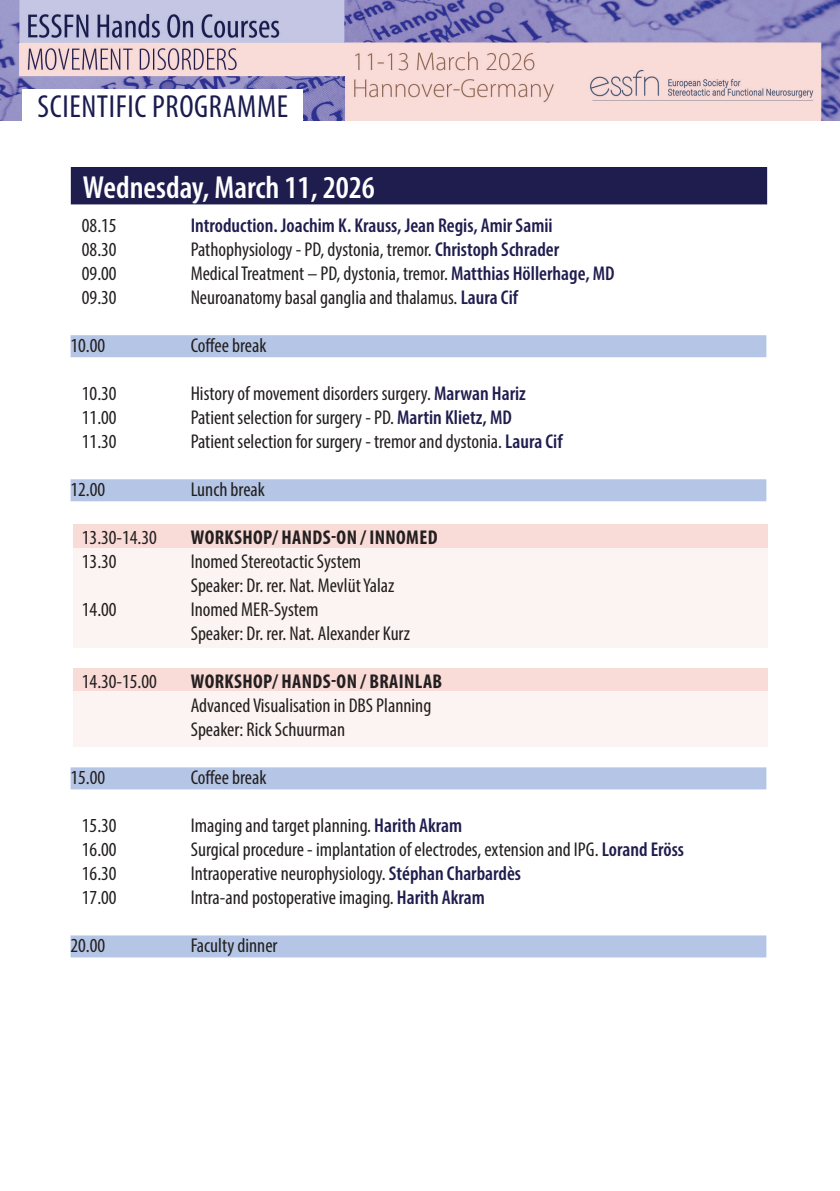
<style>
.page{position:relative;width:840px;height:1191px;background:#fff}
.page>*{position:absolute;margin:0;border:0;box-sizing:border-box;transform-origin:0 0}
.t1{font:600 condensed 32px "Myriad Pro";color:#fff}
.t2{font:condensed 32px "Myriad Pro";letter-spacing:.02em;color:#1a1c4e}
.t3{font:condensed 20px "Myriad Pro";color:#231f20}
.t4{font:700 condensed 20px "Myriad Pro";letter-spacing:.02em;color:#231f20}
.t5{font:600 condensed 20px "Myriad Pro";color:#1f1d4e}
.s1{font-weight:600;color:#1f1d4e}
</style>
<div class="page">
<div style="left:73px;top:524px;width:694px;height:24px;background:#f9dbd7"></div>
<div style="left:73px;top:668px;width:694px;height:23px;background:#f9dbd7"></div>
<div style="left:73px;top:548px;width:694px;height:99px;background:#fcf4f2"></div>
<div style="left:73px;top:691px;width:694px;height:56px;background:#fcf4f2"></div>
<img style="left:0;top:0;width:839px;height:121px">
<div style="left:71px;top:167px;width:695px;height:37px;background:#1f1d4e"></div>
<div style="left:70px;top:335px;width:696px;height:22px;background:#b4c5e5"></div>
<div style="left:70px;top:479px;width:696px;height:22px;background:#b4c5e5"></div>
<div style="left:70px;top:767px;width:696px;height:22px;background:#b4c5e5"></div>
<div style="left:70px;top:935px;width:696px;height:22px;background:#b4c5e5"></div>
<div style="left:23px;top:89px;width:280px;height:32px;background:#fff"></div>
<p class="t2" style="left:38px;top:87px;width:252px">SCIENTIFIC PROGRAMME</p>
<p class="t1" style="left:83px;top:167px;width:293px">Wednesday, March 11, 2026</p>
<p class="t3" style="left:82px;top:213px;width:36px">08.15</p>
<p class="t5" style="left:190px;top:213px;width:363px">Introduction. Joachim K. Krauss, Jean Regis, Amir Samii</p>
<p class="t3" style="left:82px;top:237px;width:36px">08.30</p>
<p class="t3" style="left:190px;top:237px;width:370px">Pathophysiology - PD, dystonia, tremor. <span class="s1">Christoph Schrader</span></p>
<p class="t3" style="left:82px;top:261px;width:36px">09.00</p>
<p class="t3" style="left:190px;top:261px;width:425px">Medical Treatment – PD, dystonia, tremor. <span class="s1">Matthias Höllerhage, MD</span></p>
<p class="t3" style="left:82px;top:285px;width:36px">09.30</p>
<p class="t3" style="left:190px;top:285px;width:328px">Neuroanatomy basal ganglia and thalamus. <span class="s1">Laura Cif</span></p>
<p class="t3" style="left:70px;top:333px;width:36px">10.00</p>
<p class="t3" style="left:190px;top:333px;width:77px">Coffee break</p>
<p class="t3" style="left:82px;top:381px;width:36px">10.30</p>
<p class="t3" style="left:190px;top:381px;width:336px">History of movement disorders surgery. <span class="s1">Marwan Hariz</span></p>
<p class="t3" style="left:82px;top:405px;width:36px">11.00</p>
<p class="t3" style="left:190px;top:405px;width:322px">Patient selection for surgery - PD. <span class="s1">Martin Klietz, MD</span></p>
<p class="t3" style="left:82px;top:429px;width:36px">11.30</p>
<p class="t3" style="left:190px;top:429px;width:373px">Patient selection for surgery - tremor and dystonia. <span class="s1">Laura Cif</span></p>
<p class="t3" style="left:70px;top:477px;width:36px">12.00</p>
<p class="t3" style="left:190px;top:477px;width:76px">Lunch break</p>
<p class="t3" style="left:82px;top:525px;width:76px">13.30-14.30</p>
<p class="t4" style="left:190px;top:525px;width:248px">WORKSHOP/ HANDS-ON / INNOMED</p>
<p class="t3" style="left:82px;top:549px;width:36px">13.30</p>
<p class="t3" style="left:190px;top:549px;width:172px">Inomed Stereotactic System</p>
<p class="t3" style="left:190px;top:573px;width:205px">Speaker: Dr. rer. Nat. Mevlüt Yalaz</p>
<p class="t3" style="left:82px;top:597px;width:36px">14.00</p>
<p class="t3" style="left:190px;top:597px;width:129px">Inomed MER-System</p>
<p class="t3" style="left:190px;top:621px;width:221px">Speaker: Dr. rer. Nat. Alexander Kurz</p>
<p class="t3" style="left:82px;top:669px;width:76px">14.30-15.00</p>
<p class="t4" style="left:190px;top:669px;width:253px">WORKSHOP/ HANDS-ON / BRAINLAB</p>
<p class="t3" style="left:190px;top:693px;width:242px">Advanced Visualisation in DBS Planning</p>
<p class="t3" style="left:190px;top:717px;width:156px">Speaker: Rick Schuurman</p>
<p class="t3" style="left:70px;top:765px;width:36px">15.00</p>
<p class="t3" style="left:190px;top:765px;width:77px">Coffee break</p>
<p class="t3" style="left:82px;top:813px;width:36px">15.30</p>
<p class="t3" style="left:190px;top:813px;width:273px">Imaging and target planning. <span class="s1">Harith Akram</span></p>
<p class="t3" style="left:82px;top:837px;width:36px">16.00</p>
<p class="t3" style="left:190px;top:837px;width:494px">Surgical procedure - implantation of electrodes, extension and IPG. <span class="s1">Lorand Eröss</span></p>
<p class="t3" style="left:82px;top:861px;width:36px">16.30</p>
<p class="t3" style="left:190px;top:861px;width:331px">Intraoperative neurophysiology. <span class="s1">Stéphan Charbardès</span></p>
<p class="t3" style="left:82px;top:885px;width:36px">17.00</p>
<p class="t3" style="left:190px;top:885px;width:295px">Intra-and postoperative imaging. <span class="s1">Harith Akram</span></p>
<p class="t3" style="left:70px;top:933px;width:36px">20.00</p>
<p class="t3" style="left:190px;top:933px;width:88px">Faculty dinner</p>
</div>
